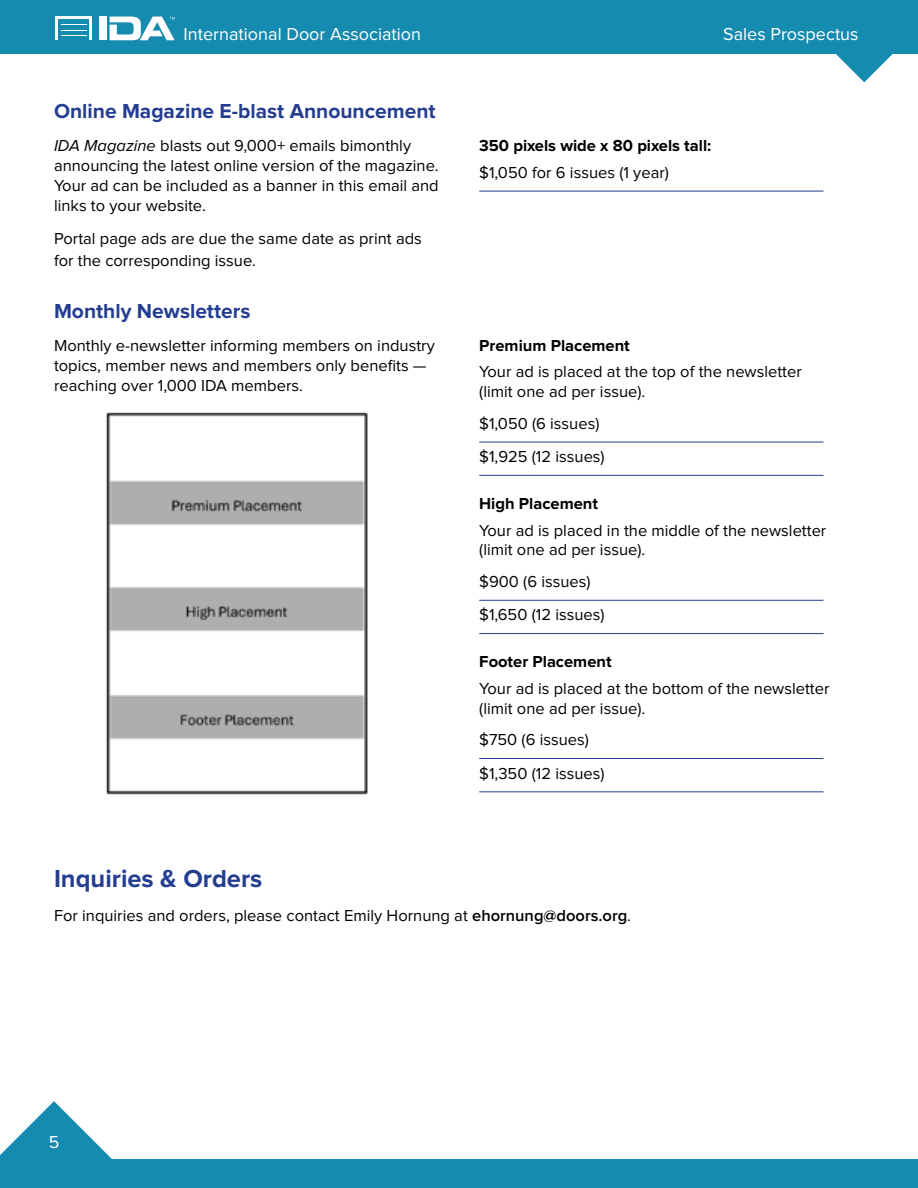
<style>
.page{position:relative;width:918px;height:1188px;background:#fff}
.page>*{position:absolute;margin:0;border:0;box-sizing:border-box;transform-origin:0 0}
.t1{font:700 25.5px "Proxima Nova";color:#243d91}
.t2{font:700 21px "Proxima Nova";color:#243d91}
.t3{font:18px "Proxima Nova";color:#fff}
.t4{font:16.5px/19.8px "Proxima Nova";color:#000}
.t5{font:700 16.5px "Proxima Nova";color:#000}
.s1{font-style:italic}
.s2{font-weight:600}
</style>
<div class="page">
<svg style="left:836px;top:54px;width:57px;height:28px"></svg>
<div style="left:0;top:1159px;width:918px;height:29px;background:#168bb0"></div>
<div style="left:0;top:0;width:918px;height:54px;background:#168bb0"></div>
<hr style="left:56px;top:17px;width:35px;height:2px;background:#fff">
<hr style="left:89px;top:17px;width:2px;height:23px;background:#fff">
<div style="left:100px;top:17px;width:7px;height:23px;background:#fff"></div>
<svg style="left:61px;top:24px;width:25px;height:12px"></svg>
<hr style="left:56px;top:17px;width:2px;height:23px;background:#fff">
<svg style="left:110px;top:17px;width:65px;height:23px"></svg>
<hr style="left:479px;top:191px;width:345px;height:1px;background:#243d91">
<hr style="left:479px;top:442px;width:345px;height:1px;background:#243d91">
<hr style="left:479px;top:475px;width:345px;height:1px;background:#243d91">
<hr style="left:479px;top:600px;width:345px;height:1px;background:#243d91">
<hr style="left:479px;top:633px;width:345px;height:1px;background:#243d91">
<hr style="left:479px;top:758px;width:345px;height:1px;background:#243d91">
<hr style="left:479px;top:791px;width:345px;height:1px;background:#243d91">
<svg style="left:0;top:1101px;width:112px;height:58px"></svg>
<img style="left:105px;top:412px;width:263px;height:383px">
<p class="t3" style="left:184px;top:26px;width:239px">International Door Association</p>
<p class="t3" style="left:723px;top:26px;width:137px">Sales Prospectus</p>
<p class="t2" style="left:54px;top:102px;width:383px">Online Magazine E-blast Announcement</p>
<p class="t4" style="left:54px;top:137px;width:386px"><span class="s1">IDA Magazine</span> blasts out 9,000+ emails bimonthly announcing the latest online version of the magazine.<br>Your ad can be included as a banner in this email and links to your website.</p>
<p class="t4" style="left:54px;top:229px;width:369px;line-height:21.6px">Portal page ads are due the same date as print ads for the corresponding issue.</p>
<p class="t2" style="left:54px;top:301px;width:198px">Monthly Newsletters</p>
<p class="t4" style="left:54px;top:337px;width:382px">Monthly e-newsletter informing members on industry topics, member news and members only benefits — reaching over 1,000 IDA members.</p>
<p class="t5" style="left:479px;top:138px;width:233px">350 pixels wide x 80 pixels tall:</p>
<p class="t4" style="left:479px;top:163px;width:191px">$1,050 for 6 issues (1 year)</p>
<p class="t5" style="left:479px;top:338px;width:152px">Premium Placement</p>
<p class="t4" style="left:479px;top:363px;width:324px">Your ad is placed at the top of the newsletter (limit one ad per issue).</p>
<p class="t4" style="left:479px;top:407px;width:127px;line-height:33.3px">$1,050 (6 issues) $1,925 (12 issues)</p>
<p class="t5" style="left:479px;top:496px;width:120px">High Placement</p>
<p class="t4" style="left:479px;top:521px;width:349px">Your ad is placed in the middle of the newsletter (limit one ad per issue).</p>
<p class="t4" style="left:479px;top:566px;width:127px;line-height:33.3px">$900 (6 issues) $1,650 (12 issues)</p>
<p class="t5" style="left:479px;top:654px;width:134px">Footer Placement</p>
<p class="t4" style="left:479px;top:679px;width:352px">Your ad is placed at the bottom of the newsletter (limit one ad per issue).</p>
<p class="t4" style="left:479px;top:724px;width:127px;line-height:33.3px">$750 (6 issues) $1,350 (12 issues)</p>
<h1 class="t1" style="left:54px;top:867px;width:210px">Inquiries &amp; Orders</h1>
<p class="t4" style="left:54px;top:906px;width:579px">For inquiries and orders, please contact Emily Hornung at <span class="s2">ehornung@doors.org</span>.</p>
<p class="t3" style="left:49px;top:1134px;width:12px">5</p>
</div>
